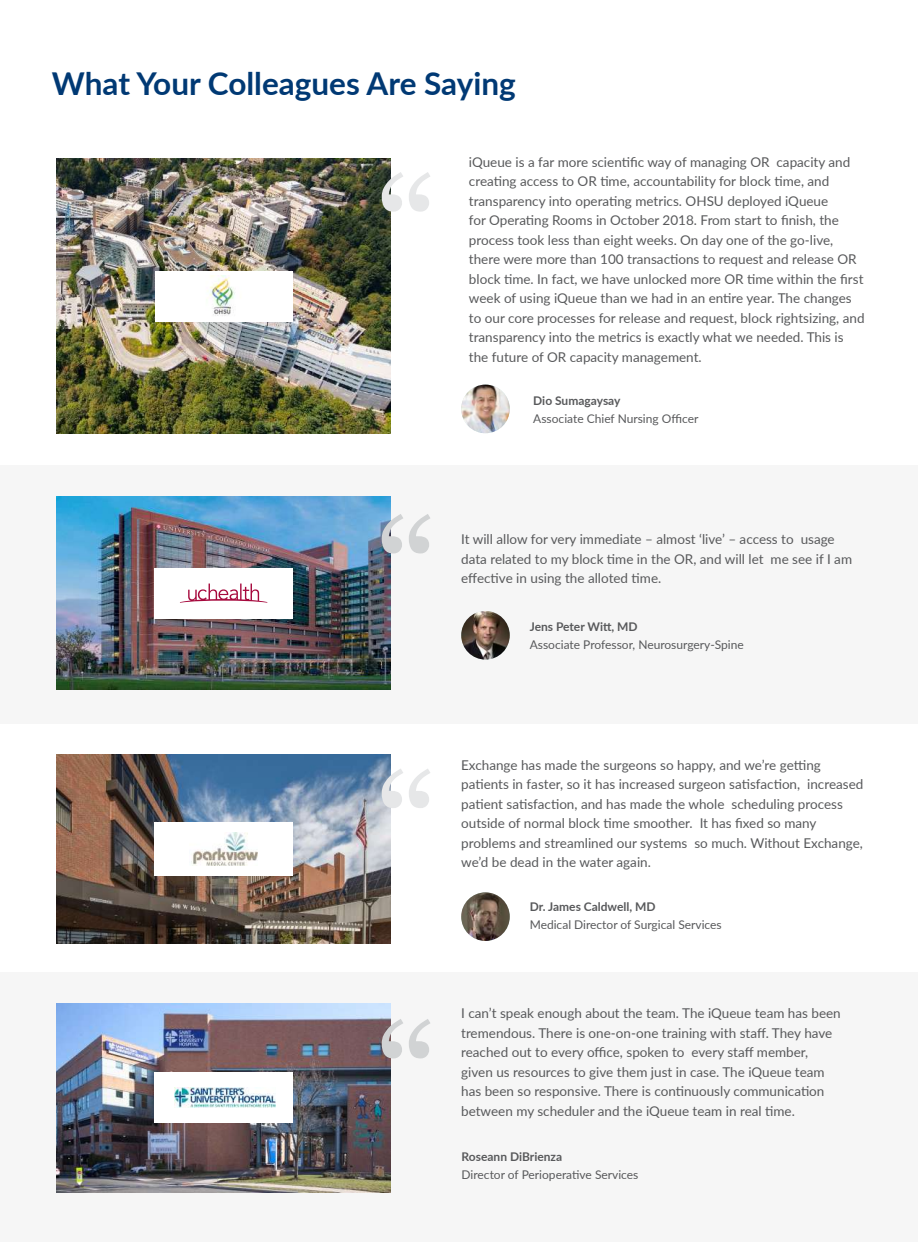
<style>
.page{position:relative;width:918px;height:1242px;background:#fff}
.page>*{position:absolute;margin:0;border:0;box-sizing:border-box;transform-origin:0 0}
.t1{font:150px "Georgia";color:#d1d3d4}
.t2{font:150px "Georgia";color:#e6e7e8}
.t3{font:700 31.5px "Lato";color:#003974}
.t4{font:13.5px/19.5px "Lato";color:#58595b}
.t5{font:12px "Lato";color:#58595b}
.t6{font:700 12px "Lato";color:#58595b}
</style>
<div class="page">
<div style="left:0;top:973px;width:918px;height:269px;background:#f6f6f6"></div>
<img style="left:56px;top:1003px;width:335px;height:189px">
<div style="left:154px;top:1072px;width:139px;height:51px;background:#fff"></div>
<img style="left:56px;top:159px;width:335px;height:274px">
<div style="left:155px;top:271px;width:138px;height:51px;background:#fff"></div>
<div style="left:0;top:465px;width:918px;height:259px;background:#f6f6f6"></div>
<img style="left:56px;top:497px;width:335px;height:193px">
<div style="left:154px;top:568px;width:139px;height:51px;background:#fff"></div>
<img style="left:461px;top:385px;width:49px;height:48px;border-radius:24px">
<img style="left:461px;top:611px;width:49px;height:49px;border-radius:24px">
<img style="left:461px;top:892px;width:49px;height:49px;border-radius:24px">
<img style="left:209px;top:276px;width:26px;height:40px">
<svg style="left:180px;top:584px;width:87px;height:19px"></svg>
<img style="left:175px;top:1088px;width:101px;height:19px">
<img style="left:56px;top:755px;width:335px;height:189px">
<div style="left:154px;top:822px;width:139px;height:54px;background:#fff"></div>
<img style="left:191px;top:832px;width:66px;height:34px">
<h2 class="t3" style="left:52px;top:60px;width:465px">What Your Colleagues Are Saying</h2>
<h1 class="t2" style="left:376px;top:123px;width:63px">“</h1>
<p class="t4" style="left:469px;top:152px;width:397px">iQueue is a far more scientific way of managing OR capacity and creating access to OR time, accountability for block time, and transparency into operating metrics. OHSU deployed iQueue<br>for Operating Rooms in October 2018. From start to finish, the process took less than eight weeks. On day one of the go-live, there were more than 100 transactions to request and release OR block time. In fact, we have unlocked more OR time within the first week of using iQueue than we had in an entire year. The changes to our core processes for release and request, block rightsizing, and transparency into the metrics is exactly what we needed. This is the future of OR capacity management.</p>
<p class="t6" style="left:533px;top:392px;width:89px">Dio Sumagaysay</p>
<p class="t5" style="left:533px;top:410px;width:167px">Associate Chief Nursing Officer</p>
<h1 class="t1" style="left:376px;top:464px;width:63px">“</h1>
<p class="t4" style="left:461px;top:529px;width:392px">It will allow for very immediate – almost ‘live’ – access to usage data related to my block time in the OR, and will let me see if I am effective in using the alloted time.</p>
<p class="t6" style="left:530px;top:618px;width:109px">Jens Peter Witt, MD</p>
<p class="t5" style="left:530px;top:636px;width:216px">Associate Professor, Neurosurgery-Spine</p>
<h1 class="t2" style="left:376px;top:719px;width:63px">“</h1>
<p class="t4" style="left:461px;top:755px;width:404px">Exchange has made the surgeons so happy, and we’re getting patients in faster, so it has increased surgeon satisfaction, increased patient satisfaction, and has made the whole scheduling process outside of normal block time smoother. It has fixed so many problems and streamlined our systems so much. Without Exchange, we’d be dead in the water again.</p>
<p class="t6" style="left:530px;top:898px;width:128px">Dr. James Caldwell, MD</p>
<p class="t5" style="left:530px;top:916px;width:193px">Medical Director of Surgical Services</p>
<h1 class="t1" style="left:376px;top:969px;width:63px">“</h1>
<p class="t4" style="left:461px;top:1003px;width:381px">I can’t speak enough about the team. The iQueue team has been tremendous. There is one-on-one training with staff. They have reached out to every office, spoken to every staff member, given us resources to give them just in case. The iQueue team has been so responsive. There is continuously communication between my scheduler and the iQueue team in real time.</p>
<p class="t6" style="left:462px;top:1147px;width:102px">Roseann DiBrienza</p>
<p class="t5" style="left:462px;top:1166px;width:178px">Director of Perioperative Services</p>
</div>
